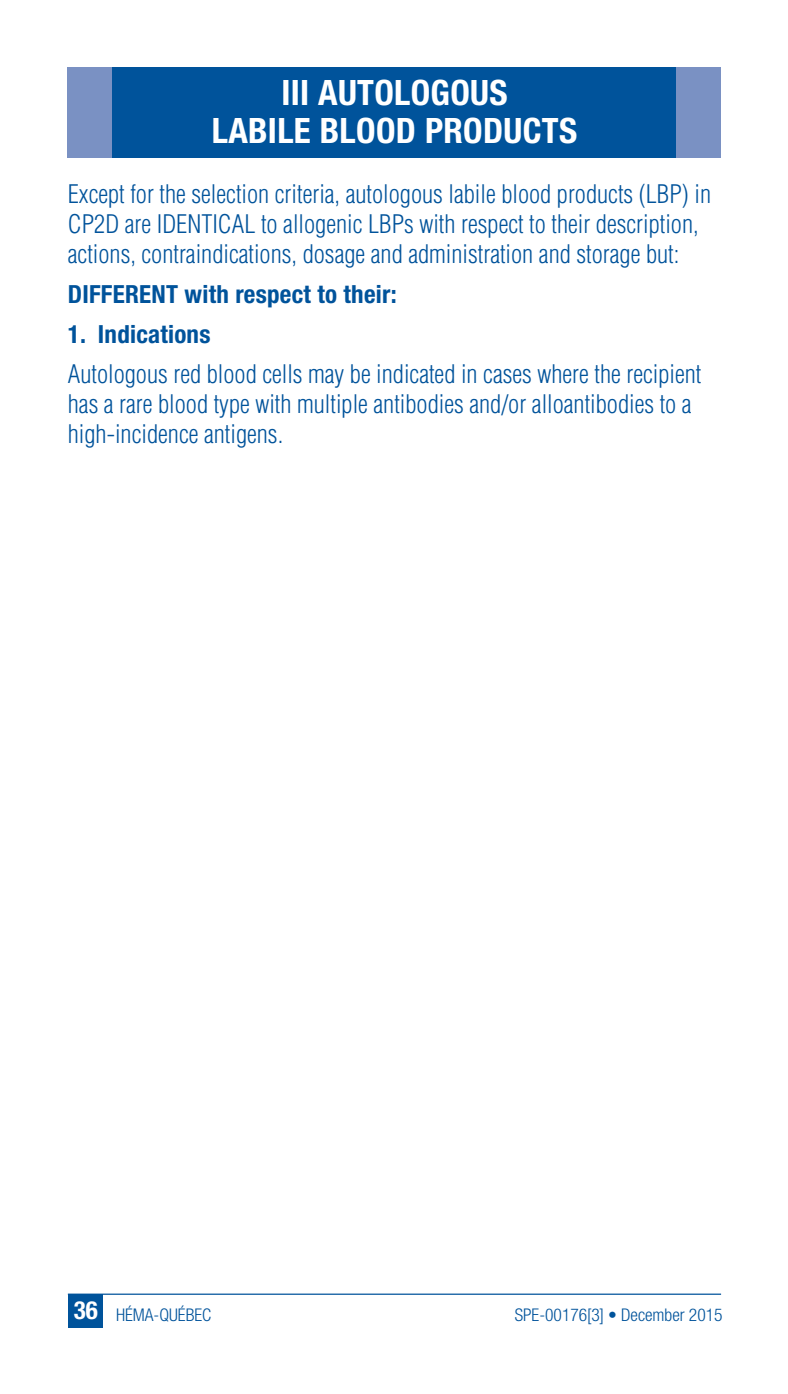
<style>
.page{position:relative;width:788px;height:1394px;background:#fff}
.page>*{position:absolute;margin:0;border:0;box-sizing:border-box;transform-origin:0 0}
.t1{font:700 condensed 35px/37.5px "Helvetica Neue";letter-spacing:.01em;color:#fff;text-align:center}
.t2{font:300 condensed 25px/30px "Helvetica";color:#00539b}
.t3{font:700 condensed 25px "Helvetica Neue";letter-spacing:.01em;color:#00539b}
.t4{font:300 condensed 17.5px "Helvetica Neue";color:#00539b}
.s1{font-weight:700;font-size:25px;color:#fff}
</style>
<div class="page">
<hr style="left:68px;top:1293px;width:652px;height:2px;background:#00539b">
<div style="left:68px;top:1294px;width:35px;height:34px;background:#00539b"></div>
<div style="left:68px;top:68px;width:652px;height:90px;background:#7a91c3"></div>
<div style="left:113px;top:68px;width:562px;height:90px;background:#00539b"></div>
<h1 class="t1" style="left:212px;top:77px;width:366px">III AUTOLOGOUS<br>LABILE BLOOD PRODUCTS</h1>
<p class="t2" style="left:68px;top:181px;width:644px">Except for the selection criteria, autologous labile blood products (LBP) in<br>CP2D are IDENTICAL to allogenic LBPs with respect to their description, actions, contraindications, dosage and administration and storage but:</p>
<p class="t3" style="left:68px;top:285px;width:330px">DIFFERENT with respect to their:</p>
<p class="t3" style="left:68px;top:325px;width:144px">1. Indications</p>
<p class="t2" style="left:68px;top:361px;width:634px">Autologous red blood cells may be indicated in cases where the recipient has a rare blood type with multiple antibodies and/or alloantibodies to a high-incidence antigens.</p>
<p class="t4" style="left:74px;top:1308px;width:139px"><span class="s1">36</span> HÉMA-QUÉBEC</p>
<p class="t4" style="left:514px;top:1308px;width:209px">SPE-00176[3] • December 2015</p>
</div>
